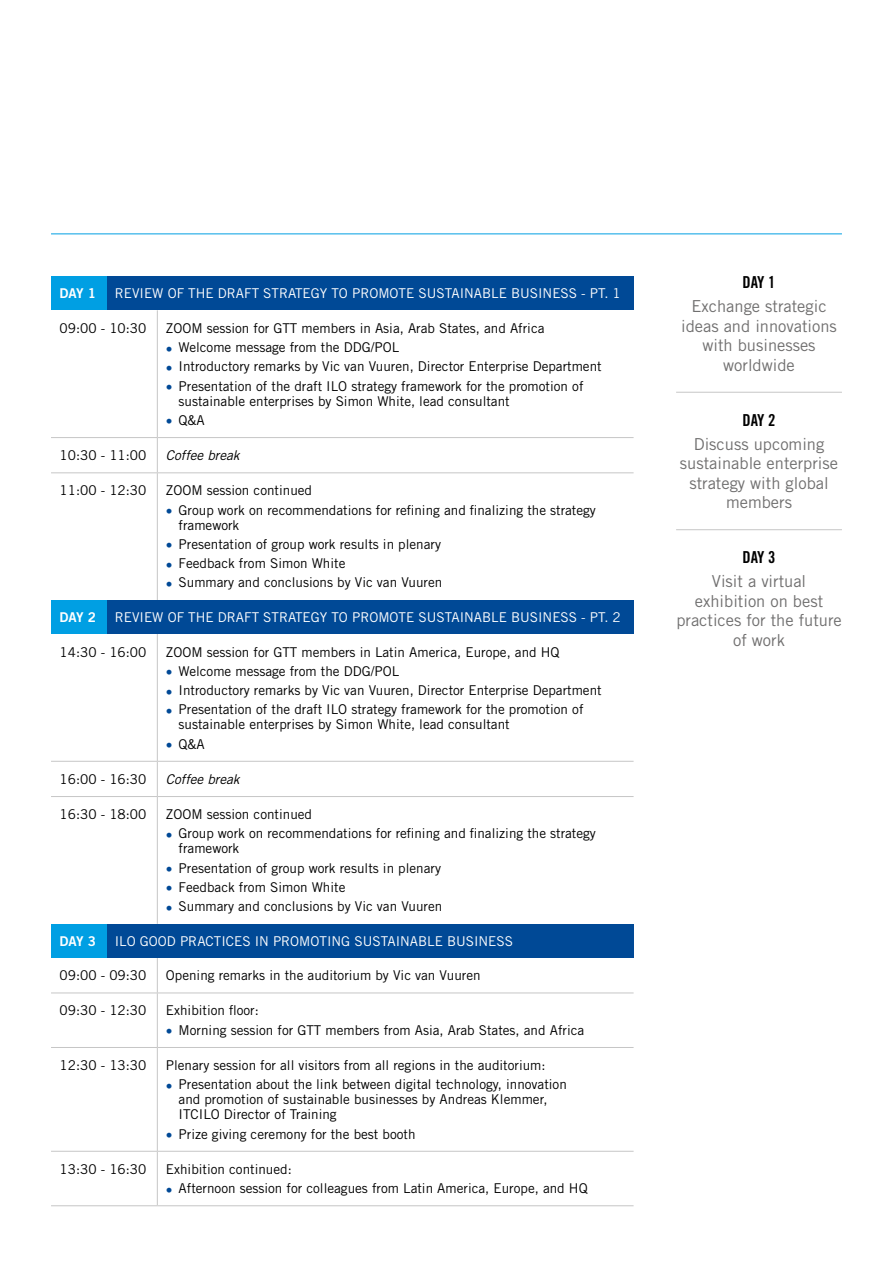
<style>
.page{position:relative;width:893px;height:1263px;background:#fff}
.page>*{position:absolute;margin:0;border:0;box-sizing:border-box;transform-origin:0 0}
.t1{font:16.5px/19.5px "Trade Gothic LT Std";color:#706f6f;text-align:center}
.t2{font:16.5px "Trade Gothic LT Std Bd Cn 20";letter-spacing:-.03em;color:#000}
.t3{font:13.5px/15px "Trade Gothic LT Std";color:#000}
.t4{font:13.5px "Trade Gothic LT Std";color:#fff}
.t5{font:italic 13.5px "Trade Gothic LT Std";color:#000}
.t6{font:13.5px "Trade Gothic LT Std Bd 2";letter-spacing:-.03em;color:#fff}
.s1{color:#004996}
</style>
<div class="page">
<hr style="left:157px;top:310px;width:1px;height:127px;background:#c6c6c6">
<hr style="left:51px;top:437px;width:106px;height:1px;background:#c6c6c6">
<hr style="left:157px;top:437px;width:477px;height:1px;background:#c6c6c6">
<hr style="left:157px;top:438px;width:1px;height:34px;background:#c6c6c6">
<hr style="left:51px;top:472px;width:106px;height:1px;background:#c6c6c6">
<hr style="left:157px;top:472px;width:477px;height:1px;background:#c6c6c6">
<hr style="left:157px;top:473px;width:1px;height:127px;background:#c6c6c6">
<hr style="left:157px;top:634px;width:1px;height:127px;background:#c6c6c6">
<hr style="left:51px;top:761px;width:106px;height:1px;background:#c6c6c6">
<hr style="left:157px;top:761px;width:477px;height:1px;background:#c6c6c6">
<hr style="left:157px;top:762px;width:1px;height:34px;background:#c6c6c6">
<hr style="left:51px;top:796px;width:106px;height:1px;background:#c6c6c6">
<hr style="left:157px;top:796px;width:477px;height:1px;background:#c6c6c6">
<hr style="left:157px;top:797px;width:1px;height:127px;background:#c6c6c6">
<hr style="left:157px;top:958px;width:1px;height:34px;background:#c6c6c6">
<hr style="left:51px;top:992px;width:106px;height:1px;background:#c6c6c6">
<hr style="left:157px;top:992px;width:477px;height:1px;background:#c6c6c6">
<hr style="left:157px;top:993px;width:1px;height:54px;background:#c6c6c6">
<hr style="left:51px;top:1047px;width:106px;height:1px;background:#c6c6c6">
<hr style="left:157px;top:1047px;width:477px;height:1px;background:#c6c6c6">
<hr style="left:157px;top:1048px;width:1px;height:103px;background:#c6c6c6">
<hr style="left:51px;top:1151px;width:106px;height:1px;background:#c6c6c6">
<hr style="left:157px;top:1151px;width:477px;height:1px;background:#c6c6c6">
<hr style="left:157px;top:1151px;width:1px;height:54px;background:#c6c6c6">
<hr style="left:51px;top:1205px;width:106px;height:1px;background:#c6c6c6">
<hr style="left:157px;top:1205px;width:477px;height:1px;background:#c6c6c6">
<hr style="left:51px;top:233px;width:791px;height:1px;background:#009fe3">
<hr style="left:676px;top:392px;width:166px;height:1px;background:#c6c6c6">
<hr style="left:676px;top:529px;width:166px;height:1px;background:#c6c6c6">
<div style="left:106px;top:276px;width:528px;height:34px;background:#004996"></div>
<div style="left:51px;top:276px;width:55px;height:34px;background:#009fe3"></div>
<div style="left:106px;top:600px;width:528px;height:34px;background:#004996"></div>
<div style="left:51px;top:600px;width:55px;height:34px;background:#009fe3"></div>
<div style="left:106px;top:924px;width:528px;height:34px;background:#004996"></div>
<div style="left:51px;top:924px;width:55px;height:34px;background:#009fe3"></div>
<p class="t6" style="left:60px;top:285px;width:38px">DAY 1</p>
<p class="t4" style="left:115px;top:285px;width:507px">REVIEW OF THE DRAFT STRATEGY TO PROMOTE SUSTAINABLE BUSINESS - PT. 1</p>
<p class="t3" style="left:60px;top:320px;width:88px">09:00 - 10:30</p>
<p class="t3" style="left:166px;top:320px;width:380px">ZOOM session for GTT members in Asia, Arab States, and Africa</p>
<p class="t3" style="left:166px;top:340px;width:235px"><span class="s1">•</span> Welcome message from the DDG/POL</p>
<p class="t3" style="left:166px;top:359px;width:437px"><span class="s1">•</span> Introductory remarks by Vic van Vuuren, Director Enterprise Department</p>
<p class="t3" style="left:179px;top:378px;width:406px;text-indent:-13px"><span class="s1">•</span> Presentation of the draft ILO strategy framework for the promotion of sustainable enterprises by Simon White, lead consultant</p>
<p class="t3" style="left:166px;top:412px;width:41px"><span class="s1">•</span> Q&amp;A</p>
<p class="t3" style="left:60px;top:448px;width:88px">10:30 - 11:00</p>
<p class="t5" style="left:166px;top:447px;width:75px">Coffee break</p>
<p class="t3" style="left:60px;top:483px;width:88px">11:00 - 12:30</p>
<p class="t3" style="left:166px;top:483px;width:148px">ZOOM session continued</p>
<p class="t3" style="left:179px;top:502px;width:419px;text-indent:-13px"><span class="s1">•</span> Group work on recommendations for refining and finalizing the strategy framework</p>
<p class="t3" style="left:166px;top:536px;width:277px"><span class="s1">•</span> Presentation of group work results in plenary</p>
<p class="t3" style="left:166px;top:556px;width:181px"><span class="s1">•</span> Feedback from Simon White</p>
<p class="t3" style="left:166px;top:575px;width:278px"><span class="s1">•</span> Summary and conclusions by Vic van Vuuren</p>
<p class="t6" style="left:60px;top:609px;width:38px">DAY 2</p>
<p class="t4" style="left:115px;top:609px;width:507px">REVIEW OF THE DRAFT STRATEGY TO PROMOTE SUSTAINABLE BUSINESS - PT. 2</p>
<p class="t3" style="left:60px;top:644px;width:88px">14:30 - 16:00</p>
<p class="t3" style="left:166px;top:644px;width:395px">ZOOM session for GTT members in Latin America, Europe, and HQ</p>
<p class="t3" style="left:166px;top:663px;width:235px"><span class="s1">•</span> Welcome message from the DDG/POL</p>
<p class="t3" style="left:166px;top:682px;width:437px"><span class="s1">•</span> Introductory remarks by Vic van Vuuren, Director Enterprise Department</p>
<p class="t3" style="left:179px;top:702px;width:406px;text-indent:-13px"><span class="s1">•</span> Presentation of the draft ILO strategy framework for the promotion of sustainable enterprises by Simon White, lead consultant</p>
<p class="t3" style="left:166px;top:736px;width:41px"><span class="s1">•</span> Q&amp;A</p>
<p class="t3" style="left:60px;top:771px;width:88px">16:00 - 16:30</p>
<p class="t5" style="left:166px;top:771px;width:75px">Coffee break</p>
<p class="t3" style="left:60px;top:806px;width:88px">16:30 - 18:00</p>
<p class="t3" style="left:166px;top:806px;width:148px">ZOOM session continued</p>
<p class="t3" style="left:179px;top:826px;width:419px;text-indent:-13px"><span class="s1">•</span> Group work on recommendations for refining and finalizing the strategy framework</p>
<p class="t3" style="left:166px;top:860px;width:277px"><span class="s1">•</span> Presentation of group work results in plenary</p>
<p class="t3" style="left:166px;top:879px;width:181px"><span class="s1">•</span> Feedback from Simon White</p>
<p class="t3" style="left:166px;top:898px;width:278px"><span class="s1">•</span> Summary and conclusions by Vic van Vuuren</p>
<p class="t6" style="left:60px;top:932px;width:38px">DAY 3</p>
<p class="t4" style="left:115px;top:933px;width:400px">ILO GOOD PRACTICES IN PROMOTING SUSTAINABLE BUSINESS</p>
<p class="t3" style="left:60px;top:968px;width:88px">09:00 - 09:30</p>
<p class="t3" style="left:166px;top:968px;width:316px">Opening remarks in the auditorium by Vic van Vuuren</p>
<p class="t3" style="left:60px;top:1003px;width:88px">09:30 - 12:30</p>
<p class="t3" style="left:166px;top:1003px;width:95px">Exhibition floor:</p>
<p class="t3" style="left:166px;top:1022px;width:420px"><span class="s1">•</span> Morning session for GTT members from Asia, Arab States, and Africa</p>
<p class="t3" style="left:60px;top:1057px;width:88px">12:30 - 13:30</p>
<p class="t3" style="left:166px;top:1057px;width:381px">Plenary session for all visitors from all regions in the auditorium:</p>
<p class="t3" style="left:179px;top:1077px;width:390px;text-indent:-13px"><span class="s1">•</span> Presentation about the link between digital technology, innovation and promotion of sustainable businesses by Andreas Klemmer,<br>ITCILO Director of Training</p>
<p class="t3" style="left:166px;top:1126px;width:251px"><span class="s1">•</span> Prize giving ceremony for the best booth</p>
<p class="t3" style="left:60px;top:1161px;width:88px">13:30 - 16:30</p>
<p class="t3" style="left:166px;top:1161px;width:128px">Exhibition continued:</p>
<p class="t3" style="left:166px;top:1180px;width:423px"><span class="s1">•</span> Afternoon session for colleagues from Latin America, Europe, and HQ</p>
<p class="t2" style="left:742px;top:272px;width:34px">DAY 1</p>
<p class="t1" style="left:681px;top:296px;width:157px">Exchange strategic ideas and innovations with businesses worldwide</p>
<p class="t2" style="left:742px;top:410px;width:34px">DAY 2</p>
<p class="t1" style="left:680px;top:434px;width:160px">Discuss upcoming sustainable enterprise strategy with global members</p>
<p class="t2" style="left:742px;top:547px;width:34px">DAY 3</p>
<p class="t1" style="left:676px;top:571px;width:167px">Visit a virtual exhibition on best practices for the future of work</p>
</div>
